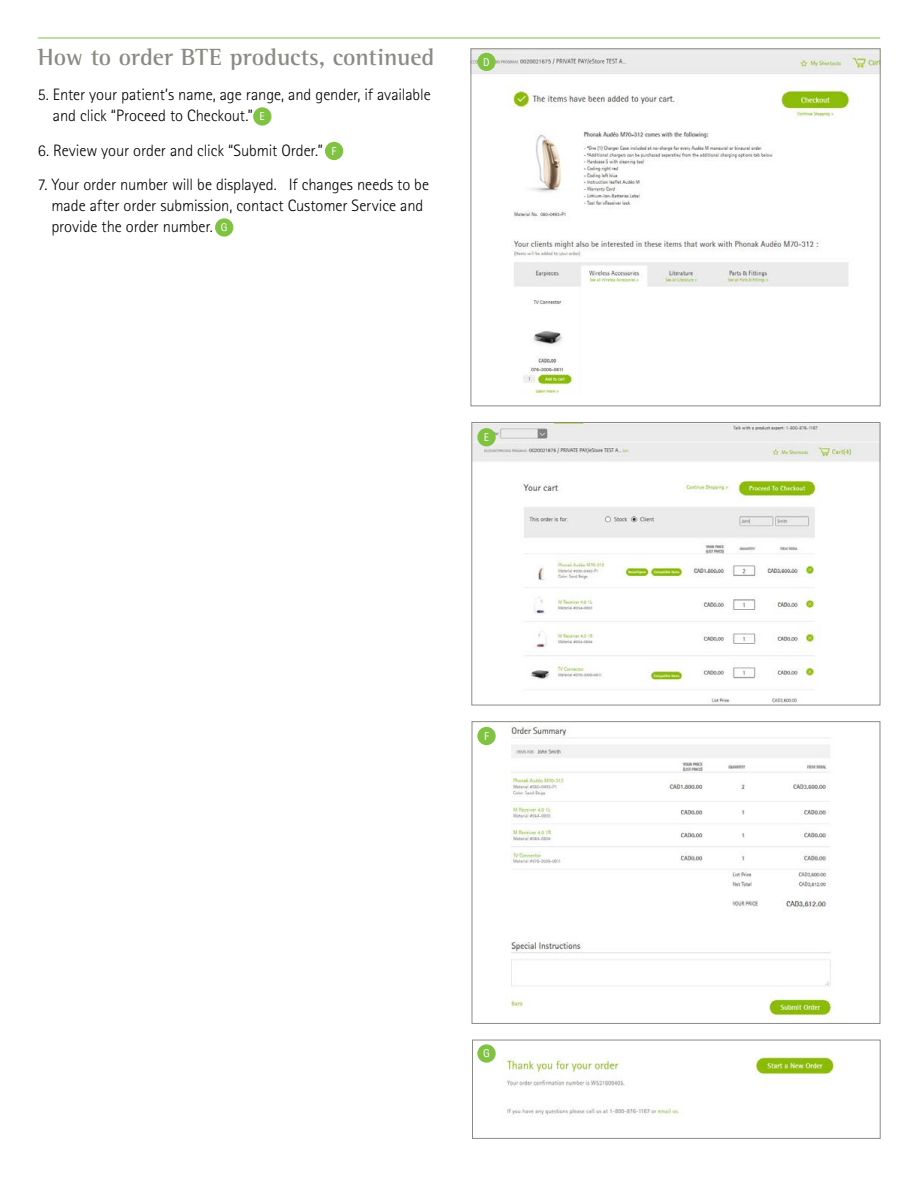
<style>
.page{position:relative;width:918px;height:1188px;background:#fff}
.page>*{position:absolute;margin:0;border:0;box-sizing:border-box;transform-origin:0 0}
.t1{font:700 24px "Rotis Semi Serif Pro";color:#8a8b83}
.t2{font:300 16.5px/21px "Rotis Sans Serif Pro";letter-spacing:-.005em;color:#000}
.t3{font:11.25px "Rotis Sansfor Phonak";color:#fff}
.s1{font-family:"Rotis Sansfor Phonak";font-weight:400;font-size:11.25px;color:#fff}
</style>
<div class="page">
<hr style="left:38px;top:38px;width:842px;height:1px;background:#80c342">
<img style="left:473px;top:51px;width:405px;height:343px">
<div style="left:253px;top:107px;width:18px;height:19px;background:#80c342;border-radius:50%"></div>
<div style="left:325px;top:142px;width:18px;height:18px;background:#80c342;border-radius:50%"></div>
<div style="left:215px;top:218px;width:18px;height:19px;background:#80c342;border-radius:50%"></div>
<img style="left:474px;top:424px;width:404px;height:279px">
<div style="left:472px;top:422px;width:408px;height:283px;border:1px solid #8a8b83"></div>
<img style="left:510px;top:726px;width:323px;height:290px">
<div style="left:472px;top:721px;width:408px;height:303px;border:1px solid #8a8b83"></div>
<img style="left:504px;top:1056px;width:332px;height:61px">
<div style="left:472px;top:1040px;width:408px;height:99px;border:1px solid #8a8b83"></div>
<div style="left:477px;top:1044px;width:19px;height:19px;background:#80c342;border-radius:50%"></div>
<div style="left:477px;top:727px;width:19px;height:18px;background:#80c342;border-radius:50%"></div>
<div style="left:477px;top:428px;width:19px;height:18px;background:#80c342;border-radius:50%"></div>
<div style="left:477px;top:53px;width:19px;height:18px;background:#80c342;border-radius:50%"></div>
<h1 class="t1" style="left:38px;top:42px;width:398px">How to order BTE products, continued</h1>
<p class="t2" style="left:53px;top:84px;width:379px;text-indent:-15px">5. Enter your patient’s name, age range, and gender, if available and click “Proceed to Checkout.” <span class="s1">E</span></p>
<p class="t2" style="left:38px;top:140px;width:300px">6. Review your order and click “Submit Order.” <span class="s1">F</span></p>
<p class="t2" style="left:51px;top:174px;width:379px;text-indent:-14px">7. Your order number will be displayed. If changes needs to be made after order submission, contact Customer Service and provide the order number. <span class="s1">G</span></p>
<p class="t3" style="left:483px;top:55px;width:8px">D</p>
<p class="t3" style="left:484px;top:430px;width:7px">E</p>
<p class="t3" style="left:484px;top:730px;width:6px">F</p>
<p class="t3" style="left:483px;top:1047px;width:8px">G</p>
</div>
